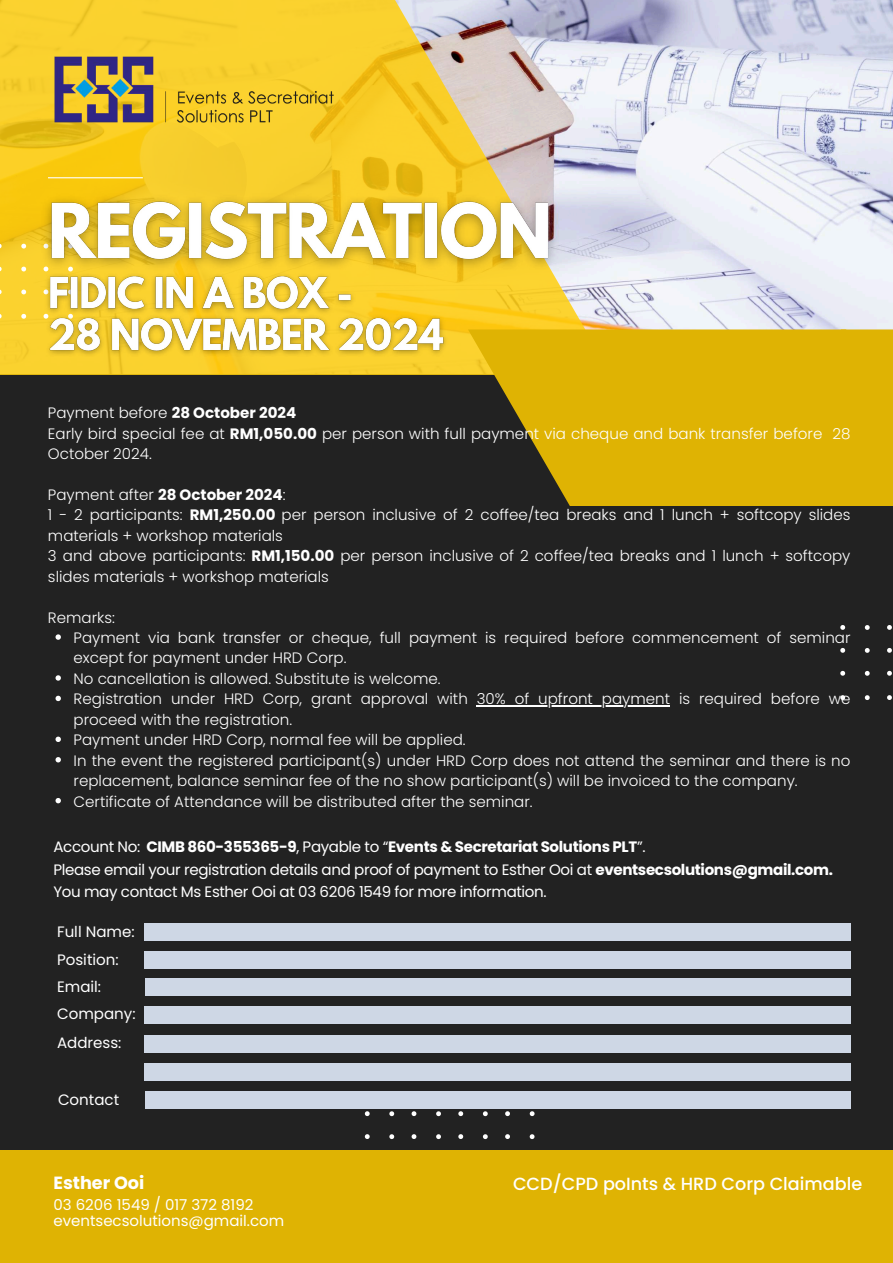
<style>
.page{position:relative;width:893px;height:1263px;background:#222}
.page>*{position:absolute;margin:0;border:0;box-sizing:border-box;transform-origin:0 0}
.t1{font:500 17.62px "Poppins";color:#fff}
.t2{font:700 17.62px "Poppins";color:#fff}
.t3{font:300 15.08px/20.5px "Poppins";color:#fff}
.t4{font:15.08px/22.5px "Poppins";letter-spacing:-.025em;color:#fff}
.t5{font:15.08px/27.5px "Poppins";color:#fff}
.t6{font:15px/16.4px "Poppins";color:#fff}
.s1{font-weight:700}
</style>
<div class="page">
<img style="left:611px;top:0;width:282px;height:329px">
<svg style="left:0;top:0;width:611px;height:375px;background:#ebcc5e"></svg>
<svg style="left:468px;top:329px;width:425px;height:177px;background:#c7a107"></svg>
<svg style="left:0;top:244px;width:40px;height:75px;background:#fad234"></svg>
<svg style="left:365px;top:1111px;width:169px;height:29px"></svg>
<svg style="left:840px;top:625px;width:52px;height:75px"></svg>
<div style="left:0;top:1150px;width:893px;height:113px;background:#dfb303"></div>
<img style="left:48px;top:50px;width:292px;height:79px">
<hr style="left:48px;top:177px;width:95px;height:1px;background:#fff">
<div style="left:702px;top:404px;width:78px;height:75px;background:#dfb303"></div>
<img style="left:35px;top:187px;width:529px;height:95px">
<img style="left:40px;top:268px;width:413px;height:96px">
<svg style="left:56px;top:634px;width:5px;height:6px"></svg>
<svg style="left:56px;top:675px;width:5px;height:6px"></svg>
<svg style="left:56px;top:696px;width:5px;height:5px"></svg>
<hr style="left:477px;top:705px;width:193px;height:1px;background:#fff">
<svg style="left:56px;top:737px;width:5px;height:5px"></svg>
<svg style="left:56px;top:757px;width:5px;height:5px"></svg>
<svg style="left:56px;top:798px;width:5px;height:5px"></svg>
<div style="left:144px;top:923px;width:706px;height:18px;background:#ced7e5"></div>
<div style="left:144px;top:951px;width:706px;height:18px;background:#ced7e5"></div>
<div style="left:144px;top:978px;width:706px;height:18px;background:#ced7e5"></div>
<div style="left:144px;top:1005px;width:706px;height:18px;background:#ced7e5"></div>
<div style="left:144px;top:1035px;width:706px;height:17px;background:#ced7e5"></div>
<div style="left:145px;top:1091px;width:705px;height:18px;background:#ced7e5"></div>
<div style="left:144px;top:1063px;width:706px;height:17px;background:#ced7e5"></div>
<p class="t3" style="left:48px;top:403px;width:804px">Payment before <span class="s1">28 October 2024<br></span>Early bird special fee at <span class="s1">RM1,050.00</span> per person with full payment via cheque and bank transfer before 28<br>October 2024.</p>
<p class="t3" style="left:48px;top:484px;width:804px">Payment after <span class="s1">28 October 2024</span>:<br>1 - 2 participants: <span class="s1">RM1,250.00</span> per person inclusive of 2 coffee/tea breaks and 1 lunch + softcopy slides materials + workshop materials<br>3 and above participants: <span class="s1">RM1,150.00</span> per person inclusive of 2 coffee/tea breaks and 1 lunch + softcopy slides materials + workshop materials</p>
<p class="t3" style="left:74px;top:607px;width:778px;text-indent:-26px">Remarks:<br>Payment via bank transfer or cheque, full payment is required before commencement of seminar except for payment under HRD Corp.<br>No cancellation is allowed. Substitute is welcome.<br>Registration under HRD Corp, grant approval with 30% of upfront payment is required before we proceed with the registration.<br>Payment under HRD Corp, normal fee will be applied.<br>In the event the registered participant(s) under HRD Corp does not attend the seminar and there is no replacement, balance seminar fee of the no show participant(s) will be invoiced to the company.<br>Certificate of Attendance will be distributed after the seminar.</p>
<p class="t4" style="left:53px;top:836px;width:781px">Account No: <span class="s1">CIMB 860-355365-9</span>, Payable to “<span class="s1">Events &amp; Secretariat Solutions PLT</span>”.<br>Please email your registration details and proof of payment to Esther Ooi at <span class="s1">eventsecsolutions@gmail.com.<br></span>You may contact Ms Esther Ooi at 03 6206 1549 for more information.</p>
<p class="t5" style="left:57px;top:918px;width:80px">Full Name:<br>Position:<br>Email:<br>Company:</p>
<p class="t5" style="left:57px;top:1029px;width:66px">Address:</p>
<p class="t5" style="left:58px;top:1086px;width:63px">Contact</p>
<p class="t2" style="left:53px;top:1170px;width:92px">Esther Ooi</p>
<p class="t6" style="left:53px;top:1196px;width:232px">03 6206 1549 / 017 372 8192 eventsecsolutions@gmail.com</p>
<p class="t1" style="left:513px;top:1171px;width:351px">CCD/CPD poInts &amp; HRD Corp Claimable</p>
</div>
